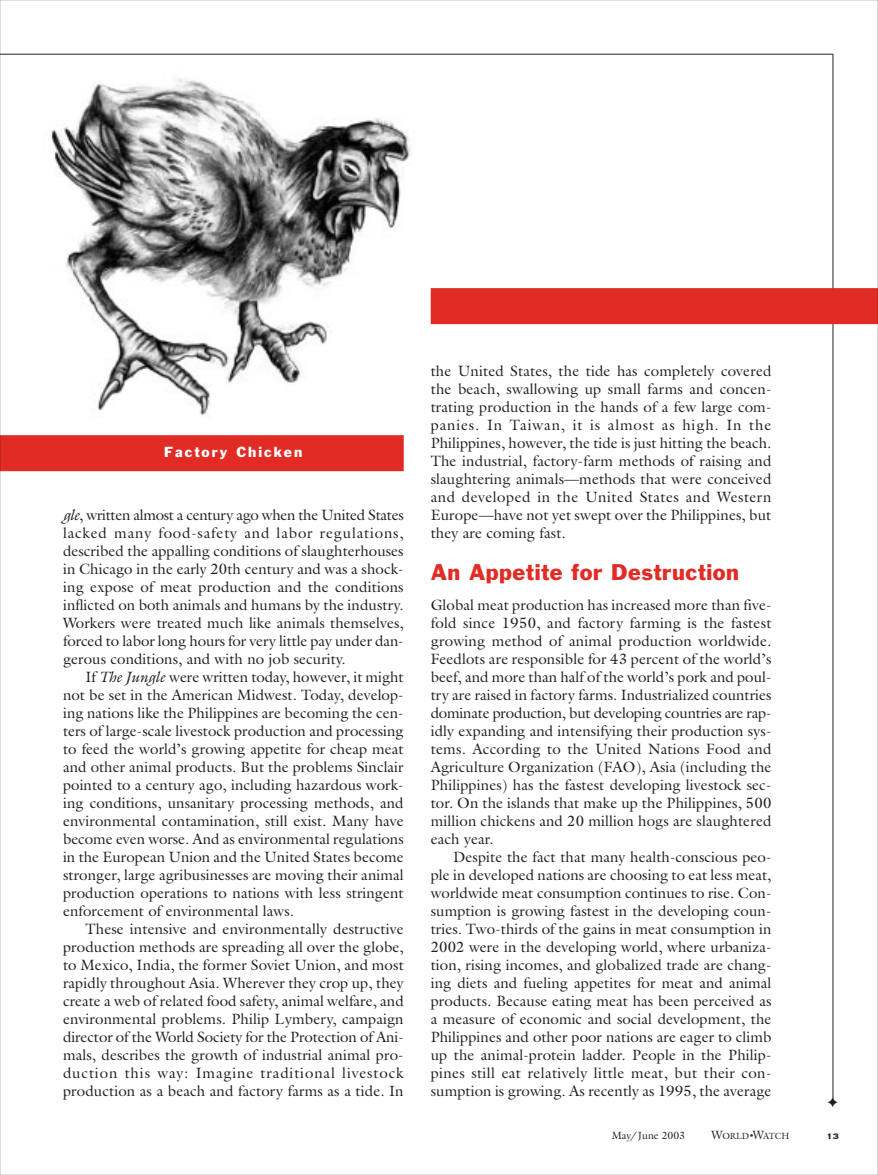
<style>
.page{position:relative;width:878px;height:1175px;background:#fff}
.page>*{position:absolute;margin:0;border:0;box-sizing:border-box;transform-origin:0 0}
.t1{font:21px "Franklin Gothic";letter-spacing:.025em;color:#e12c26}
.t2{font:15px/18px "Galliard";letter-spacing:.005em;color:#231f20;text-align:justify}
.t3{font:13.5px "Franklin Gothic";letter-spacing:.15em;color:#fff}
.t4{font:10.5px "Galliard";color:#231f20}
.t5{font:10.5px "Copperplate Thirty Three BC";color:#231f20}
.t6{font:9px "Galliard";color:#231f20}
.s1{font-style:italic}
.s2{font-size:12px}
.s3{font-size:7.5px}
</style>
<div class="page">
<hr style="left:832px;top:54px;width:1px;height:1048px;background:#231f20">
<hr style="left:0;top:54px;width:832px;height:1px;background:#231f20">
<img style="left:51px;top:78px;width:360px;height:338px">
<div style="left:430px;top:288px;width:448px;height:36px;background:#e12c26"></div>
<div style="left:0;top:435px;width:404px;height:36px;background:#e12c26"></div>
<svg style="left:832px;top:1097px;width:2px;height:6px"></svg>
<p class="t3" style="left:164px;top:446px;width:140px">Factory Chicken</p>
<p class="t2" style="left:63px;top:507px;width:342px"><span class="s1">gle</span>, written almost a century ago when the United States lacked many food-safety and labor regulations, described the appalling conditions of slaughterhouses in Chicago in the early 20th century and was a shock&shy;ing expose of meat production and the conditions inflicted on both animals and humans by the industry.<br>Workers were treated much like animals themselves, forced to labor long hours for very little pay under dan&shy;gerous conditions, and with no job security.</p>
<p class="t2" style="left:63px;top:669px;width:342px;text-indent:22px">If <span class="s1">The Jungle</span> were written today, however, it might not be set in the American Midwest. Today, develop&shy;ing nations like the Philippines are becoming the cen&shy;ters of large-scale livestock production and processing to feed the world’s growing appetite for cheap meat and other animal products. But the problems Sinclair pointed to a century ago, including hazardous work&shy;ing conditions, unsanitary processing methods, and environmental contamination, still exist. Many have become even worse. And as environmental regulations in the European Union and the United States become stronger, large agribusinesses are moving their animal production operations to nations with less stringent enforcement of environmental laws.</p>
<p class="t2" style="left:63px;top:921px;width:342px;text-indent:22px">These intensive and environmentally destructive production methods are spreading all over the globe, to Mexico, India, the former Soviet Union, and most rapidly throughout Asia. Wherever they crop up, they create a web of related food safety, animal welfare, and environmental problems. Philip Lymbery, campaign director of the World Society for the Protection of Ani&shy;mals, describes the growth of industrial animal pro&shy;duction this way: Imagine traditional livestock production as a beach and factory farms as a tide. In</p>
<p class="t2" style="left:430px;top:363px;width:342px">the United States, the tide has completely covered the beach, swallowing up small farms and concen&shy;trating production in the hands of a few large com&shy;panies. In Taiwan, it is almost as high. In the Philippines, however, the tide is just hitting the beach.<br>The industrial, factory-farm methods of raising and slaughtering animals—methods that were conceived and developed in the United States and Western Europe—have not yet swept over the Philippines, but they are coming fast.</p>
<h1 class="t1" style="left:430px;top:564px;width:309px">An Appetite for Destruction</h1>
<p class="t2" style="left:430px;top:597px;width:342px">Global meat production has increased more than five&shy;fold since 1950, and factory farming is the fastest growing method of animal production worldwide.<br>Feedlots are responsible for 43 percent of the world’s beef, and more than half of the world’s pork and poul&shy;try are raised in factory farms. Industrialized countries dominate production, but developing countries are rap&shy;idly expanding and intensifying their production sys&shy;tems. According to the United Nations Food and Agriculture Organization (FAO), Asia (including the Philippines) has the fastest developing livestock sec&shy;tor. On the islands that make up the Philippines, 500 million chickens and 20 million hogs are slaughtered each year.</p>
<p class="t2" style="left:430px;top:849px;width:342px;text-indent:22px">Despite the fact that many health-conscious peo&shy;ple in developed nations are choosing to eat less meat, worldwide meat consumption continues to rise. Con&shy;sumption is growing fastest in the developing coun&shy;tries. Two-thirds of the gains in meat consumption in 2002 were in the developing world, where urbaniza&shy;tion, rising incomes, and globalized trade are chang&shy;ing diets and fueling appetites for meat and animal products. Because eating meat has been perceived as a measure of economic and social development, the Philippines and other poor nations are eager to climb up the animal-protein ladder. People in the Philip&shy;pines still eat relatively little meat, but their con&shy;sumption is growing. As recently as 1995, the average</p>
<p class="t4" style="left:611px;top:1131px;width:75px">May/June 2003</p>
<p class="t6" style="left:711px;top:1132px;width:79px"><span class="s2">W</span>ORLD<span class="s3">•</span><span class="s2">W</span>ATCH</p>
<p class="t5" style="left:826px;top:1128px;width:14px">13</p>
</div>
